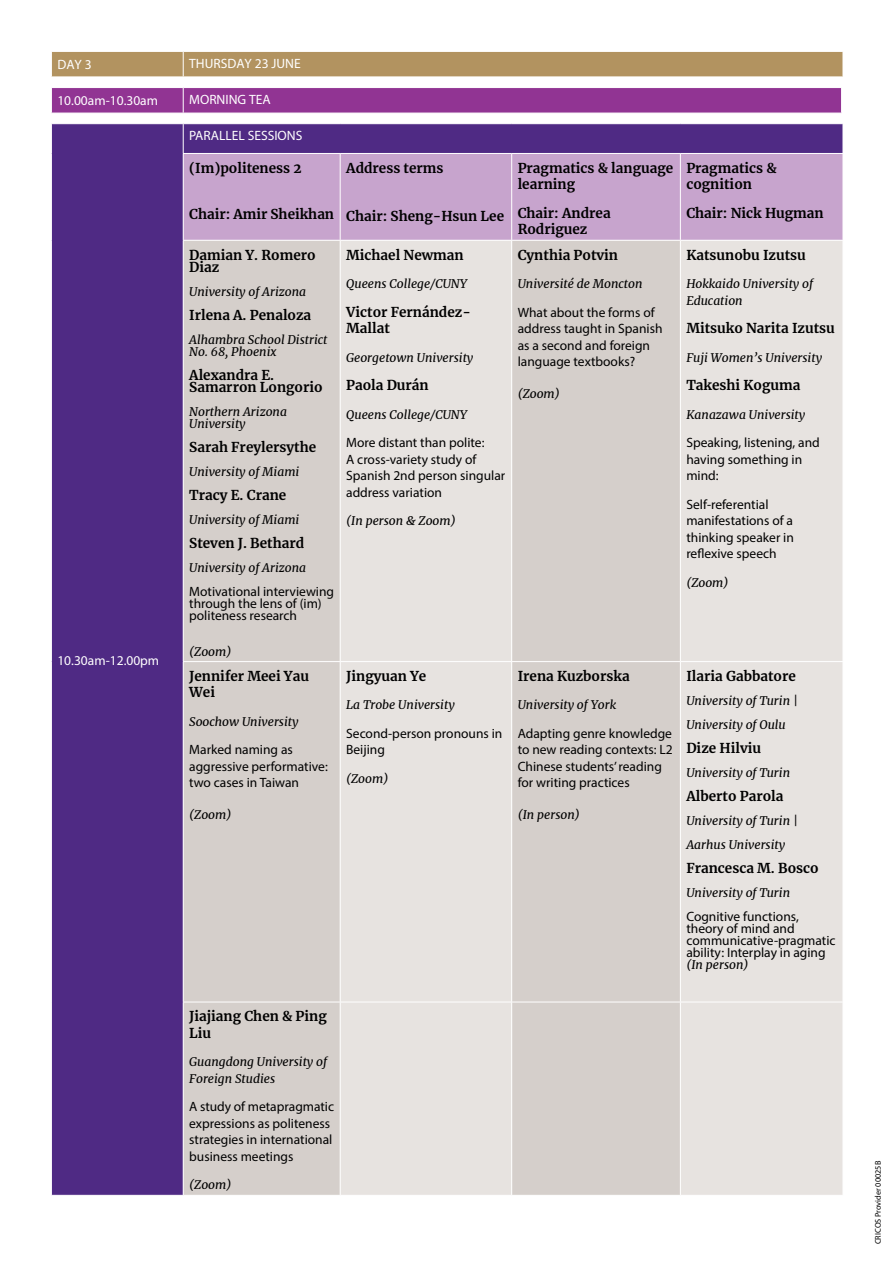
<style>
.page{position:relative;width:893px;height:1263px;background:#fff}
.page>*{position:absolute;margin:0;border:0;box-sizing:border-box;transform-origin:0 0}
.t1{font:13.5px/16.5px "Myriad Pro";color:#000}
.t2{font:700 13.5px/16.5px "Merriweather";color:#000}
.t3{font:13.5px "Myriad Pro";color:#fff}
.t4{font:italic 12px/12px "Merriweather";color:#000}
.t5{font:8.25px "Myriad Pro";color:#000}
</style>
<div class="page">
<hr style="left:856px;top:1016px;width:1px;height:142px;background:#4f2a84">
<div style="left:52px;top:124px;width:791px;height:1071px;background:#4f2a84"></div>
<div style="left:184px;top:154px;width:659px;height:86px;background:#c7a4cd"></div>
<div style="left:184px;top:241px;width:156px;height:954px;background:#d5cfcb"></div>
<svg style="left:341px;top:241px;width:502px;height:954px;background:#e1dcd9"></svg>
<svg style="left:51px;top:124px;width:1px;height:29px"></svg>
<svg style="left:183px;top:124px;width:1px;height:29px"></svg>
<hr style="left:183px;top:153px;width:157px;height:1px;background:#fff">
<hr style="left:183px;top:154px;width:1px;height:86px;background:#fff">
<hr style="left:340px;top:153px;width:172px;height:1px;background:#fff">
<hr style="left:340px;top:154px;width:1px;height:86px;background:#fff">
<hr style="left:512px;top:153px;width:168px;height:1px;background:#fff">
<hr style="left:511px;top:154px;width:1px;height:86px;background:#fff">
<hr style="left:680px;top:153px;width:163px;height:1px;background:#fff">
<hr style="left:680px;top:154px;width:1px;height:86px;background:#fff">
<hr style="left:183px;top:240px;width:157px;height:1px;background:#fff">
<hr style="left:183px;top:241px;width:1px;height:420px;background:#fff">
<hr style="left:340px;top:240px;width:172px;height:1px;background:#fff">
<hr style="left:340px;top:241px;width:1px;height:420px;background:#fff">
<hr style="left:512px;top:240px;width:168px;height:1px;background:#fff">
<hr style="left:511px;top:241px;width:1px;height:420px;background:#fff">
<hr style="left:680px;top:240px;width:163px;height:1px;background:#fff">
<hr style="left:680px;top:241px;width:1px;height:420px;background:#fff">
<hr style="left:183px;top:661px;width:157px;height:1px;background:#fff">
<hr style="left:183px;top:662px;width:1px;height:340px;background:#fff">
<hr style="left:340px;top:661px;width:172px;height:1px;background:#fff">
<hr style="left:340px;top:662px;width:1px;height:340px;background:#fff">
<hr style="left:512px;top:661px;width:168px;height:1px;background:#fff">
<hr style="left:511px;top:662px;width:1px;height:340px;background:#fff">
<hr style="left:680px;top:661px;width:163px;height:1px;background:#fff">
<hr style="left:680px;top:662px;width:1px;height:340px;background:#fff">
<hr style="left:183px;top:1002px;width:157px;height:1px;background:#fff">
<hr style="left:183px;top:1002px;width:1px;height:193px;background:#fff">
<hr style="left:340px;top:1002px;width:172px;height:1px;background:#fff">
<hr style="left:340px;top:1002px;width:1px;height:193px;background:#fff">
<hr style="left:512px;top:1002px;width:168px;height:1px;background:#fff">
<hr style="left:511px;top:1002px;width:1px;height:193px;background:#fff">
<hr style="left:680px;top:1002px;width:163px;height:1px;background:#fff">
<hr style="left:680px;top:1002px;width:1px;height:193px;background:#fff">
<svg style="left:51px;top:51px;width:792px;height:26px;background:#b69969"></svg>
<svg style="left:51px;top:88px;width:791px;height:25px;background:#933895"></svg>
<p class="t3" style="left:57px;top:56px;width:36px">DAY 3</p>
<p class="t3" style="left:189px;top:55px;width:113px">THURSDAY 23 JUNE</p>
<p class="t3" style="left:57px;top:93px;width:102px">10.00am-10.30am</p>
<p class="t3" style="left:189px;top:91px;width:83px">MORNING TEA</p>
<p class="t3" style="left:57px;top:652px;width:103px">10.30am-12.00pm</p>
<p class="t3" style="left:189px;top:127px;width:115px">PARALLEL SESSIONS</p>
<p class="t2" style="left:189px;top:159px;width:114px">(Im)politeness 2</p>
<p class="t2" style="left:189px;top:206px;width:146px">Chair: Amir Sheikhan</p>
<p class="t2" style="left:189px;top:248px;width:128px;line-height:12px">Damian Y. Romero<br>Diaz</p>
<p class="t4" style="left:189px;top:285px;width:119px">University of Arizona</p>
<p class="t2" style="left:189px;top:306px;width:124px">Irlena A. Penaloza</p>
<p class="t4" style="left:189px;top:333px;width:140px">Alhambra School District<br>No. 68, Phoenix</p>
<p class="t2" style="left:189px;top:368px;width:135px;line-height:12px">Alexandra E.<br>Samarron Longorio</p>
<p class="t4" style="left:189px;top:405px;width:99px">Northern Arizona<br>University</p>
<p class="t2" style="left:189px;top:438px;width:129px">Sarah Freylersythe</p>
<p class="t4" style="left:189px;top:465px;width:112px">University of Miami</p>
<p class="t2" style="left:189px;top:486px;width:99px">Tracy E. Crane</p>
<p class="t4" style="left:189px;top:513px;width:112px">University of Miami</p>
<p class="t2" style="left:189px;top:534px;width:116px">Steven J. Bethard</p>
<p class="t4" style="left:189px;top:561px;width:119px">University of Arizona</p>
<p class="t1" style="left:189px;top:585px;width:146px;line-height:12px">Motivational interviewing through the lens of (im) politeness research</p>
<p class="t4" style="left:189px;top:645px;width:44px">(Zoom)</p>
<p class="t2" style="left:189px;top:667px;width:121px">Jennifer Meei Yau<br>Wei</p>
<p class="t4" style="left:189px;top:715px;width:111px">Soochow University</p>
<p class="t1" style="left:189px;top:741px;width:140px">Marked naming as aggressive performative: two cases in Taiwan</p>
<p class="t4" style="left:189px;top:808px;width:44px">(Zoom)</p>
<p class="t2" style="left:346px;top:159px;width:99px">Address terms</p>
<p class="t2" style="left:346px;top:207px;width:159px">Chair: Sheng-Hsun Lee</p>
<p class="t2" style="left:346px;top:246px;width:119px">Michael Newman</p>
<p class="t4" style="left:346px;top:277px;width:122px">Queens College/CUNY</p>
<p class="t2" style="left:346px;top:303px;width:126px">Victor Fernández-<br>Mallat</p>
<p class="t4" style="left:346px;top:351px;width:129px">Georgetown University</p>
<p class="t2" style="left:346px;top:376px;width:84px">Paola Durán</p>
<p class="t4" style="left:346px;top:408px;width:122px">Queens College/CUNY</p>
<p class="t1" style="left:346px;top:434px;width:161px">More distant than polite:<br>A cross-variety study of<br>Spanish 2nd person singular address variation</p>
<p class="t4" style="left:346px;top:514px;width:111px">(In person &amp; Zoom)</p>
<p class="t2" style="left:346px;top:667px;width:82px">Jingyuan Ye</p>
<p class="t4" style="left:346px;top:699px;width:110px">La Trobe University</p>
<p class="t1" style="left:346px;top:725px;width:158px">Second-person pronouns in<br>Beijing</p>
<p class="t4" style="left:346px;top:772px;width:44px">(Zoom)</p>
<p class="t2" style="left:518px;top:159px;width:157px">Pragmatics &amp; language learning</p>
<p class="t2" style="left:518px;top:204px;width:94px">Chair: Andrea<br>Rodriguez</p>
<p class="t2" style="left:518px;top:246px;width:102px">Cynthia Potvin</p>
<p class="t4" style="left:518px;top:277px;width:126px">Université de Moncton</p>
<p class="t1" style="left:518px;top:304px;width:146px">What about the forms of address taught in Spanish as a second and foreign language textbooks?</p>
<p class="t4" style="left:518px;top:387px;width:44px">(Zoom)</p>
<p class="t2" style="left:518px;top:667px;width:113px">Irena Kuzborska</p>
<p class="t4" style="left:518px;top:699px;width:100px">University of York</p>
<p class="t1" style="left:518px;top:725px;width:157px">Adapting genre knowledge to new reading contexts: L2<br>Chinese students’ reading for writing practices</p>
<p class="t4" style="left:518px;top:808px;width:64px">(In person)</p>
<p class="t2" style="left:686px;top:159px;width:92px">Pragmatics &amp; cognition</p>
<p class="t2" style="left:686px;top:204px;width:139px">Chair: Nick Hugman</p>
<p class="t2" style="left:686px;top:246px;width:121px">Katsunobu Izutsu</p>
<p class="t4" style="left:686px;top:275px;width:128px;line-height:16.5px">Hokkaido University of<br>Education</p>
<p class="t2" style="left:686px;top:319px;width:150px">Mitsuko Narita Izutsu</p>
<p class="t4" style="left:686px;top:351px;width:137px">Fuji Women’s University</p>
<p class="t2" style="left:686px;top:376px;width:116px">Takeshi Koguma</p>
<p class="t4" style="left:686px;top:408px;width:120px">Kanazawa University</p>
<p class="t1" style="left:686px;top:434px;width:135px">Speaking, listening, and having something in mind:</p>
<p class="t1" style="left:686px;top:496px;width:109px">Self-referential manifestations of a thinking speaker in reflexive speech</p>
<p class="t4" style="left:686px;top:576px;width:44px">(Zoom)</p>
<p class="t2" style="left:686px;top:667px;width:111px">Ilaria Gabbatore</p>
<p class="t4" style="left:686px;top:688px;width:113px;line-height:24px">University of Turin |<br>University of Oulu</p>
<p class="t2" style="left:686px;top:739px;width:76px">Dize Hilviu</p>
<p class="t4" style="left:686px;top:766px;width:105px">University of Turin</p>
<p class="t2" style="left:686px;top:787px;width:99px">Alberto Parola</p>
<p class="t4" style="left:686px;top:808px;width:113px;line-height:24px">University of Turin |<br>Aarhus University</p>
<p class="t2" style="left:686px;top:859px;width:134px">Francesca M. Bosco</p>
<p class="t4" style="left:686px;top:886px;width:105px">University of Turin</p>
<p class="t1" style="left:686px;top:910px;width:151px;line-height:12px">Cognitive functions, theory of mind and communicative-pragmatic ability: Interplay in aging</p>
<p class="t4" style="left:686px;top:958px;width:64px">(In person)</p>
<p class="t2" style="left:189px;top:1008px;width:139px">Jiajiang Chen &amp; Ping<br>Liu</p>
<p class="t4" style="left:189px;top:1053px;width:139px;line-height:16.5px">Guangdong University of<br>Foreign Studies</p>
<p class="t1" style="left:189px;top:1098px;width:146px">A study of metapragmatic expressions as politeness strategies in international business meetings</p>
<p class="t4" style="left:189px;top:1179px;width:44px">(Zoom)</p>
<p class="t5" style="left:873px;top:1244px;width:85px;rotate:-90deg">CRICOS Provider 00025B</p>
</div>
